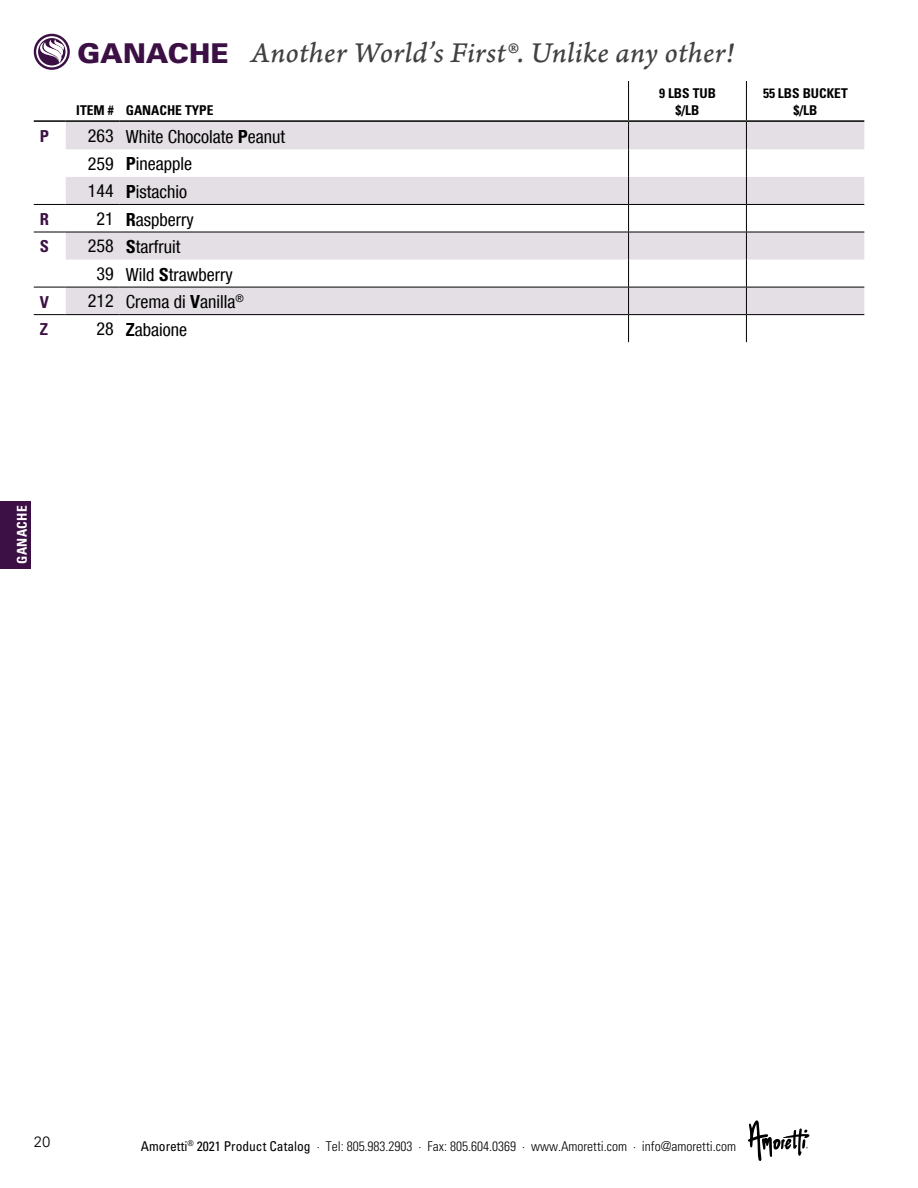
<style>
.page{position:relative;width:918px;height:1188px;background:#fff}
.page>*{position:absolute;margin:0;border:0;box-sizing:border-box;transform-origin:0 0}
.t1{font:30px "Arno Pro Italic Caption";letter-spacing:.005em;color:#414042}
.t2{font:900 27.3px "Univers";letter-spacing:.005em;color:#3c1044}
.t3{font:condensed 18px/27.6px "Helvetica Neue LT Com";color:#000}
.t4{font:700 condensed 16.5px "Univers";color:#3c1044}
.t5{font:300 15px "Univers";color:#000}
.t6{font:300 condensed 13.5px "Univers";color:#000}
.t7{font:700 condensed 13.5px/16.2px "Univers";color:#000;text-align:center}
.t8{font:700 condensed 13.5px "Univers";letter-spacing:.025em;color:#fff}
.s1{font-family:"Univers";font-weight:700}
.s2{font-weight:400}
</style>
<div class="page">
<div style="left:0;top:501px;width:31px;height:67px;background:#3c1044"></div>
<svg style="left:34px;top:34px;width:36px;height:36px"></svg>
<div style="left:36px;top:36px;width:31px;height:31px;border:2px solid #fff;border-radius:50%"></div>
<svg style="left:39px;top:39px;width:26px;height:24px"></svg>
<svg style="left:66px;top:122px;width:798px;height:192px;fill:#e4dfe4"></svg>
<hr style="left:628px;top:81px;width:1px;height:39px;background:#000">
<hr style="left:746px;top:81px;width:1px;height:39px;background:#000">
<svg style="left:628px;top:122px;width:1px;height:220px"></svg>
<svg style="left:746px;top:122px;width:1px;height:220px"></svg>
<hr style="left:34px;top:120px;width:32px;height:2px;background:#000">
<hr style="left:66px;top:120px;width:54px;height:2px;background:#000">
<hr style="left:120px;top:120px;width:509px;height:2px;background:#000">
<hr style="left:629px;top:120px;width:117px;height:2px;background:#000">
<hr style="left:746px;top:120px;width:118px;height:2px;background:#000">
<hr style="left:34px;top:232px;width:32px;height:1px;background:#000">
<hr style="left:66px;top:232px;width:54px;height:1px;background:#000">
<hr style="left:120px;top:232px;width:509px;height:1px;background:#000">
<hr style="left:629px;top:232px;width:117px;height:1px;background:#000">
<hr style="left:746px;top:232px;width:118px;height:1px;background:#000">
<hr style="left:34px;top:287px;width:32px;height:1px;background:#000">
<hr style="left:66px;top:287px;width:54px;height:1px;background:#000">
<hr style="left:120px;top:287px;width:509px;height:1px;background:#000">
<hr style="left:629px;top:287px;width:117px;height:1px;background:#000">
<hr style="left:746px;top:287px;width:118px;height:1px;background:#000">
<hr style="left:34px;top:314px;width:32px;height:1px;background:#000">
<hr style="left:66px;top:314px;width:54px;height:1px;background:#000">
<hr style="left:120px;top:314px;width:509px;height:1px;background:#000">
<hr style="left:629px;top:314px;width:117px;height:1px;background:#000">
<hr style="left:746px;top:314px;width:118px;height:1px;background:#000">
<hr style="left:34px;top:204px;width:32px;height:1px;background:#000">
<hr style="left:66px;top:204px;width:54px;height:1px;background:#000">
<hr style="left:120px;top:204px;width:509px;height:1px;background:#000">
<hr style="left:629px;top:204px;width:117px;height:1px;background:#000">
<hr style="left:746px;top:204px;width:118px;height:1px;background:#000">
<svg style="left:748px;top:1120px;width:62px;height:41px"></svg>
<h2 class="t2" style="left:77px;top:36px;width:153px">GANACHE</h2>
<p class="t7" style="left:76px;top:101px;width:139px">ITEM # GANACHE TYPE</p>
<h1 class="t1" style="left:250px;top:35px;width:486px">Another World’s First®. Unlike any other!</h1>
<p class="t7" style="left:659px;top:85px;width:58px">9 LBS TUB $/LB</p>
<p class="t7" style="left:763px;top:85px;width:86px">55 LBS BUCKET $/LB</p>
<p class="t4" style="left:40px;top:126px;width:11px">P</p>
<p class="t3" style="left:88px;top:123px;width:199px">263 White Chocolate <span class="s1">P</span>eanut<br>259 <span class="s1">P</span>ineapple<br>144 <span class="s1">P</span>istachio</p>
<p class="t4" style="left:40px;top:209px;width:11px">R</p>
<p class="t3" style="left:96px;top:205px;width:99px">21 <span class="s1">R</span>aspberry</p>
<p class="t4" style="left:40px;top:236px;width:11px">S</p>
<p class="t3" style="left:96px;top:233px;width:138px;text-indent:-9px">258 <span class="s1">S</span>tarfruit<br>39 Wild <span class="s1">S</span>trawberry</p>
<p class="t4" style="left:40px;top:292px;width:11px">V</p>
<p class="t3" style="left:88px;top:288px;width:157px">212 Crema di <span class="s1">V</span>anilla<sup>®</sup></p>
<p class="t4" style="left:40px;top:319px;width:10px">Z</p>
<p class="t3" style="left:96px;top:315px;width:92px">28 <span class="s1">Z</span>abaione</p>
<p class="t8" style="left:14px;top:564px;width:60px;rotate:-90deg">GANACHE</p>
<p class="t5" style="left:34px;top:1133px;width:18px">20</p>
<p class="t6" style="left:141px;top:1138px;width:597px"><span class="s2">Amoretti</span><sup>®</sup> <span class="s2">2021 Product Catalog</span> · Tel: 805.983.2903 · Fax: 805.604.0369 · www.Amoretti.com · info@amoretti.com</p>
</div>
